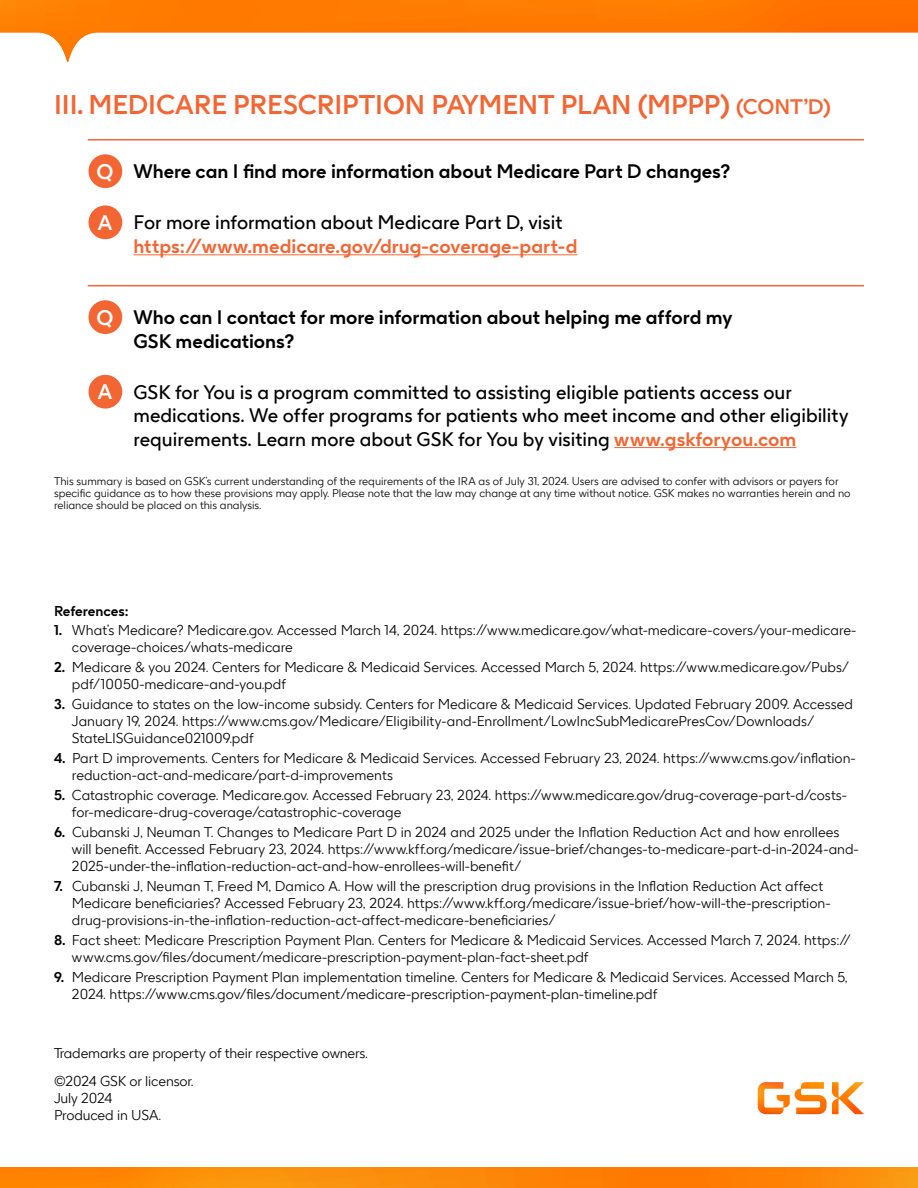
<style>
.page{position:relative;width:918px;height:1188px;background:#fff}
.page>*{position:absolute;margin:0;border:0;box-sizing:border-box;transform-origin:0 0}
.t1{font:700 27px "GSK Precision";color:#f36633}
.t2{font:19.5px/23.4px "GSK Precision";color:#000}
.t3{font:700 19.5px/23.4px "GSK Precision";color:#000}
.t4{font:700 19.5px/23.4px "GSK Precision";color:#f36633}
.t5{font:300 14.25px/17.1px "GSK Precision";color:#000}
.t6{font:700 14.25px "GSK Precision";color:#000}
.t7{font:300 11.25px/12px "GSK Precision";color:#000}
.s1{font-size:21px}
.s2{font-size:21px;color:#fff}
.s3{font-weight:400;color:#000}
.s4{font-weight:700;font-size:21px;color:#fff}
.s5{font-weight:700;color:#f36633}
.s6{font-weight:700}
</style>
<div class="page">
<svg style="left:0;top:0;width:918px;height:62px"></svg>
<svg style="left:0;top:1168px;width:918px;height:20px;background:#fc8706"></svg>
<hr style="left:88px;top:139px;width:776px;height:2px;background:#f36633">
<hr style="left:134px;top:254px;width:443px;height:1px;background:#f36633">
<hr style="left:88px;top:285px;width:776px;height:1px;background:#f36633">
<hr style="left:614px;top:447px;width:182px;height:1px;background:#f36633">
<div style="left:88px;top:154px;width:34px;height:34px;background:#f36633;border-radius:50%"></div>
<div style="left:88px;top:205px;width:34px;height:34px;background:#f36633;border-radius:50%"></div>
<div style="left:88px;top:300px;width:34px;height:34px;background:#f36633;border-radius:50%"></div>
<div style="left:88px;top:375px;width:34px;height:34px;background:#f36633;border-radius:50%"></div>
<svg style="left:758px;top:1082px;width:106px;height:32px"></svg>
<h1 class="t1" style="left:54px;top:83px;width:778px">III. MEDICARE PRESCRIPTION PAYMENT PLAN (MPPP) <span class="s1">(CONT’D)</span></h1>
<h2 class="t3" style="left:96px;top:159px;width:635px"><span class="s2">Q</span> Where can I find more information about Medicare Part D changes?</h2>
<h2 class="t4" style="left:134px;top:210px;width:445px;text-indent:-36px"><span class="s2">A</span> <span class="s3">For more information about Medicare Part D, visit </span>https://www.medicare.gov/drug-coverage-part-d</h2>
<h2 class="t3" style="left:134px;top:305px;width:600px;text-indent:-37px"><span class="s2">Q</span> Who can I contact for more information about helping me afford my<br>GSK medications?</h2>
<h2 class="t2" style="left:134px;top:379px;width:717px;text-indent:-36px"><span class="s4">A</span> GSK for You is a program committed to assisting eligible patients access our medications. We offer programs for patients who meet income and other eligibility requirements. Learn more about GSK for You by visiting <span class="s5">www.gskforyou.com</span></h2>
<p class="t7" style="left:54px;top:474px;width:798px">This summary is based on GSK’s current understanding of the requirements of the IRA as of July 31, 2024. Users are advised to confer with advisors or payers for specific guidance as to how these provisions may apply. Please note that the law may change at any time without notice. GSK makes no warranties herein and no reliance should be placed on this analysis.</p>
<p class="t6" style="left:54px;top:599px;width:76px">References:</p>
<p class="t5" style="left:72px;top:621px;width:786px;text-indent:-18px"><span class="s6">1.</span> What’s Medicare? Medicare.gov. Accessed March 14, 2024. https://www.medicare.gov/what-medicare-covers/your-medicare&shy;coverage-choices/whats-medicare</p>
<p class="t5" style="left:72px;top:658px;width:779px;text-indent:-18px"><span class="s6">2.</span> Medicare &amp; you 2024. Centers for Medicare &amp; Medicaid Services. Accessed March 5, 2024. https://www.medicare.gov/Pubs/ pdf/10050-medicare-and-you.pdf</p>
<p class="t5" style="left:72px;top:695px;width:782px;text-indent:-18px"><span class="s6">3.</span> Guidance to states on the low-income subsidy. Centers for Medicare &amp; Medicaid Services. Updated February 2009. Accessed<br>January 19, 2024. https://www.cms.gov/Medicare/Eligibility-and-Enrollment/LowIncSubMedicarePresCov/Downloads/<br>StateLISGuidance021009.pdf</p>
<p class="t5" style="left:72px;top:749px;width:786px;text-indent:-18px"><span class="s6">4.</span> Part D improvements. Centers for Medicare &amp; Medicaid Services. Accessed February 23, 2024. https://www.cms.gov/inflation&shy;reduction-act-and-medicare/part-d-improvements</p>
<p class="t5" style="left:72px;top:786px;width:777px;text-indent:-18px"><span class="s6">5.</span> Catastrophic coverage. Medicare.gov. Accessed February 23, 2024. https://www.medicare.gov/drug-coverage-part-d/costs&shy;for-medicare-drug-coverage/catastrophic-coverage</p>
<p class="t5" style="left:72px;top:823px;width:789px;text-indent:-18px"><span class="s6">6.</span> Cubanski J, Neuman T. Changes to Medicare Part D in 2024 and 2025 under the Inflation Reduction Act and how enrollees will benefit. Accessed February 23, 2024. https://www.kff.org/medicare/issue-brief/changes-to-medicare-part-d-in-2024-and-<br>2025-under-the-inflation-reduction-act-and-how-enrollees-will-benefit/</p>
<p class="t5" style="left:72px;top:877px;width:760px;text-indent:-18px"><span class="s6">7.</span> Cubanski J, Neuman T, Freed M, Damico A. How will the prescription drug provisions in the Inflation Reduction Act affect<br>Medicare beneficiaries? Accessed February 23, 2024. https://www.kff.org/medicare/issue-brief/how-will-the-prescription&shy;drug-provisions-in-the-inflation-reduction-act-affect-medicare-beneficiaries/</p>
<p class="t5" style="left:72px;top:931px;width:781px;text-indent:-18px"><span class="s6">8.</span> Fact sheet: Medicare Prescription Payment Plan. Centers for Medicare &amp; Medicaid Services. Accessed March 7, 2024. https:// www.cms.gov/files/document/medicare-prescription-payment-plan-fact-sheet.pdf</p>
<p class="t5" style="left:72px;top:968px;width:777px;text-indent:-18px"><span class="s6">9.</span> Medicare Prescription Payment Plan implementation timeline. Centers for Medicare &amp; Medicaid Services. Accessed March 5,<br>2024. https://www.cms.gov/files/document/medicare-prescription-payment-plan-timeline.pdf</p>
<p class="t5" style="left:54px;top:1039px;width:316px;line-height:27.9px">Trademarks are property of their respective owners. ©2024 GSK or licensor.</p>
<p class="t5" style="left:54px;top:1089px;width:109px">July 2024<br>Produced in USA.</p>
</div>
